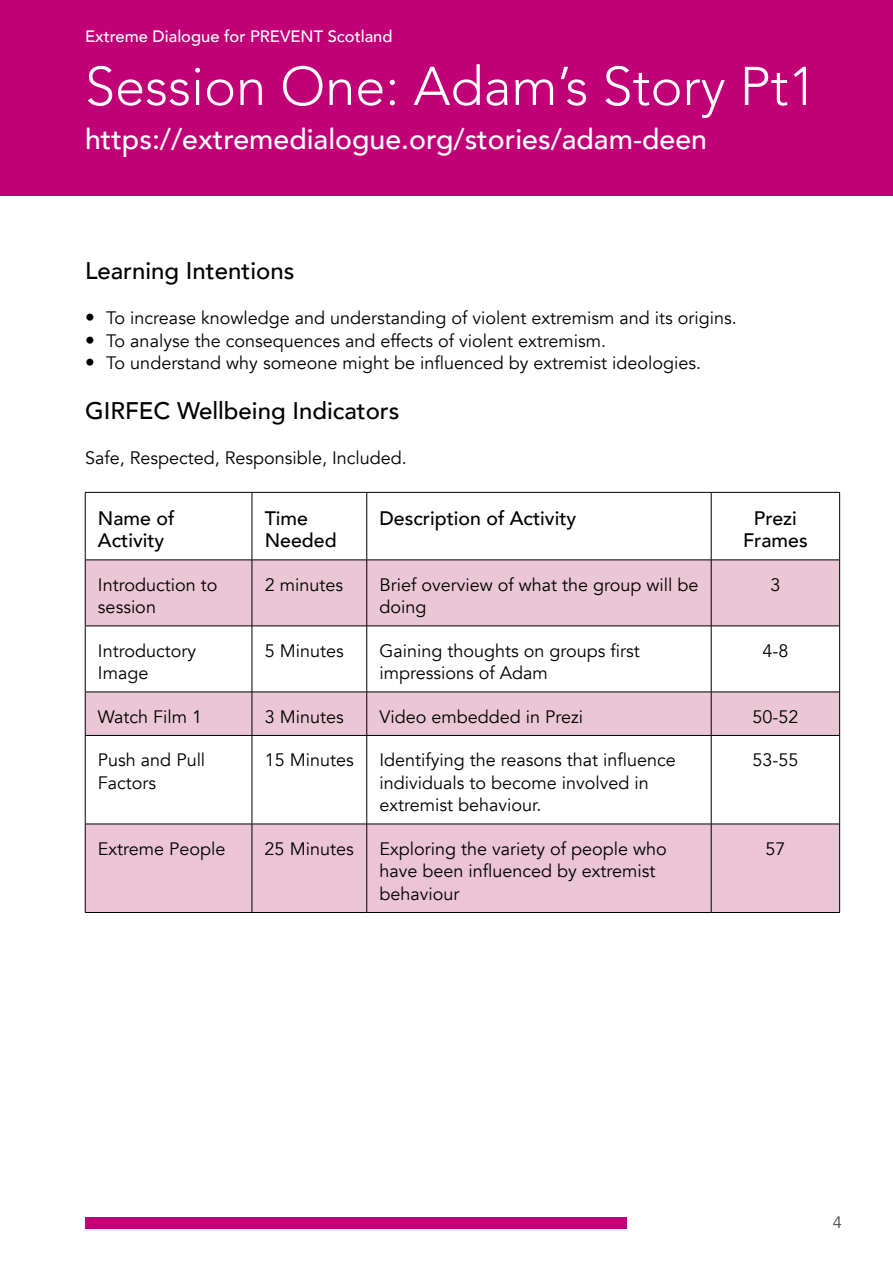
<style>
.page{position:relative;width:893px;height:1263px;background:#fff}
.page>*{position:absolute;margin:0;border:0;box-sizing:border-box;transform-origin:0 0}
.t1{font:300 54px "Avenir";color:#fff}
.t2{font:500 28.5px "Avenir";color:#fff}
.t3{font:500 24px "Avenir";color:#000}
.t4{font:500 19.5px/22.5px "Avenir";color:#000}
.t5{font:18px/22.5px "Avenir";color:#000}
.t6{font:500 16.5px "Avenir";color:#fff}
.t7{font:16.5px "Avenir";color:#484848}
.s1{font-weight:500;font-size:19.5px}
</style>
<div class="page">
<div style="left:85px;top:1216px;width:541px;height:12px;background:#c10077"></div>
<div style="left:0;top:0;width:893px;height:196px;background:#c10077"></div>
<svg style="left:86px;top:561px;width:753px;height:174px;fill:#ebc7d6"></svg>
<div style="left:86px;top:825px;width:753px;height:87px;background:#ebc5d5"></div>
<hr style="left:85px;top:492px;width:167px;height:1px;background:#000">
<hr style="left:85px;top:492px;width:1px;height:68px;background:#000">
<hr style="left:252px;top:492px;width:115px;height:1px;background:#000">
<hr style="left:252px;top:492px;width:1px;height:68px;background:#000">
<hr style="left:367px;top:492px;width:344px;height:1px;background:#000">
<hr style="left:366px;top:492px;width:1px;height:68px;background:#000">
<hr style="left:711px;top:492px;width:129px;height:1px;background:#000">
<hr style="left:711px;top:492px;width:1px;height:68px;background:#000">
<hr style="left:839px;top:492px;width:1px;height:68px;background:#000">
<hr style="left:85px;top:560px;width:167px;height:1px;background:#000">
<hr style="left:252px;top:560px;width:115px;height:1px;background:#000">
<hr style="left:367px;top:560px;width:344px;height:1px;background:#000">
<hr style="left:711px;top:560px;width:129px;height:1px;background:#000">
<hr style="left:85px;top:626px;width:1px;height:66px;background:#000">
<hr style="left:85px;top:692px;width:167px;height:1px;background:#000">
<hr style="left:85px;top:692px;width:1px;height:43px;background:#000">
<hr style="left:85px;top:735px;width:167px;height:1px;background:#000">
<hr style="left:85px;top:736px;width:1px;height:88px;background:#000">
<hr style="left:85px;top:824px;width:167px;height:1px;background:#000">
<hr style="left:85px;top:824px;width:1px;height:88px;background:#000">
<hr style="left:85px;top:912px;width:167px;height:1px;background:#000">
<hr style="left:252px;top:626px;width:1px;height:66px;background:#000">
<hr style="left:252px;top:692px;width:115px;height:1px;background:#000">
<hr style="left:252px;top:692px;width:1px;height:43px;background:#000">
<hr style="left:252px;top:735px;width:115px;height:1px;background:#000">
<hr style="left:252px;top:736px;width:1px;height:88px;background:#000">
<hr style="left:252px;top:824px;width:115px;height:1px;background:#000">
<hr style="left:252px;top:824px;width:1px;height:88px;background:#000">
<hr style="left:252px;top:912px;width:115px;height:1px;background:#000">
<hr style="left:366px;top:626px;width:1px;height:66px;background:#000">
<hr style="left:367px;top:692px;width:344px;height:1px;background:#000">
<hr style="left:366px;top:692px;width:1px;height:43px;background:#000">
<hr style="left:367px;top:735px;width:344px;height:1px;background:#000">
<hr style="left:366px;top:736px;width:1px;height:88px;background:#000">
<hr style="left:367px;top:824px;width:344px;height:1px;background:#000">
<hr style="left:366px;top:824px;width:1px;height:88px;background:#000">
<hr style="left:367px;top:912px;width:344px;height:1px;background:#000">
<hr style="left:711px;top:626px;width:1px;height:66px;background:#000">
<hr style="left:839px;top:626px;width:1px;height:66px;background:#000">
<hr style="left:711px;top:692px;width:129px;height:1px;background:#000">
<hr style="left:711px;top:692px;width:1px;height:43px;background:#000">
<hr style="left:839px;top:692px;width:1px;height:43px;background:#000">
<hr style="left:711px;top:735px;width:129px;height:1px;background:#000">
<hr style="left:711px;top:736px;width:1px;height:88px;background:#000">
<hr style="left:839px;top:736px;width:1px;height:88px;background:#000">
<hr style="left:711px;top:824px;width:129px;height:1px;background:#000">
<hr style="left:711px;top:824px;width:1px;height:88px;background:#000">
<hr style="left:839px;top:824px;width:1px;height:88px;background:#000">
<hr style="left:711px;top:912px;width:129px;height:1px;background:#000">
<hr style="left:85px;top:560px;width:1px;height:66px;background:#000">
<hr style="left:252px;top:560px;width:1px;height:66px;background:#000">
<hr style="left:366px;top:560px;width:1px;height:66px;background:#000">
<hr style="left:711px;top:560px;width:1px;height:66px;background:#000">
<hr style="left:839px;top:560px;width:1px;height:66px;background:#000">
<hr style="left:85px;top:626px;width:167px;height:1px;background:#000">
<hr style="left:252px;top:626px;width:115px;height:1px;background:#000">
<hr style="left:367px;top:626px;width:344px;height:1px;background:#000">
<hr style="left:711px;top:626px;width:129px;height:1px;background:#000">
<p class="t6" style="left:85px;top:22px;width:309px">Extreme Dialogue for PREVENT Scotland</p>
<h1 class="t1" style="left:85px;top:54px;width:733px">Session One: Adam’s Story Pt1</h1>
<h2 class="t2" style="left:85px;top:114px;width:623px">https://extremedialogue.org/stories/adam-deen</h2>
<h3 class="t3" style="left:85px;top:250px;width:211px">Learning Intentions</h3>
<p class="t5" style="left:85px;top:307px;width:653px"><span class="s1">•</span> To increase knowledge and understanding of violent extremism and its origins.</p>
<p class="t5" style="left:85px;top:330px;width:523px"><span class="s1">•</span> To analyse the consequences and effects of violent extremism.</p>
<p class="t5" style="left:85px;top:352px;width:617px"><span class="s1">•</span> To understand why someone might be influenced by extremist ideologies.</p>
<h3 class="t3" style="left:85px;top:390px;width:316px">GIRFEC Wellbeing Indicators</h3>
<p class="t5" style="left:85px;top:447px;width:323px">Safe, Respected, Responsible, Included.</p>
<p class="t4" style="left:98px;top:505px;width:78px">Name of<br>Activity</p>
<p class="t4" style="left:265px;top:505px;width:73px">Time<br>Needed</p>
<p class="t4" style="left:379px;top:505px;width:198px">Description of Activity</p>
<p class="t4" style="left:743px;top:505px;width:66px;text-align:center">Prezi<br>Frames</p>
<p class="t5" style="left:98px;top:573px;width:121px">Introduction to session</p>
<p class="t5" style="left:265px;top:573px;width:80px">2 minutes</p>
<p class="t5" style="left:379px;top:573px;width:320px">Brief overview of what the group will be doing</p>
<p class="t5" style="left:770px;top:573px;width:12px">3</p>
<p class="t5" style="left:98px;top:639px;width:100px">Introductory<br>Image</p>
<p class="t5" style="left:265px;top:639px;width:81px">5 Minutes</p>
<p class="t5" style="left:379px;top:639px;width:262px">Gaining thoughts on groups first impressions of Adam</p>
<p class="t5" style="left:762px;top:639px;width:28px">4-8</p>
<p class="t5" style="left:98px;top:705px;width:106px">Watch Film 1</p>
<p class="t5" style="left:265px;top:705px;width:81px">3 Minutes</p>
<p class="t5" style="left:379px;top:705px;width:205px">Video embedded in Prezi</p>
<p class="t5" style="left:752px;top:705px;width:48px">50-52</p>
<p class="t5" style="left:98px;top:749px;width:109px">Push and Pull<br>Factors</p>
<p class="t5" style="left:265px;top:749px;width:91px">15 Minutes</p>
<p class="t5" style="left:379px;top:749px;width:298px">Identifying the reasons that influence individuals to become involved in extremist behaviour.</p>
<p class="t5" style="left:752px;top:749px;width:48px">53-55</p>
<p class="t5" style="left:98px;top:837px;width:129px">Extreme People</p>
<p class="t5" style="left:265px;top:837px;width:91px">25 Minutes</p>
<p class="t5" style="left:379px;top:837px;width:289px">Exploring the variety of people who have been influenced by extremist behaviour</p>
<p class="t5" style="left:765px;top:837px;width:22px">57</p>
<p class="t7" style="left:833px;top:1213px;width:11px">4</p>
</div>
